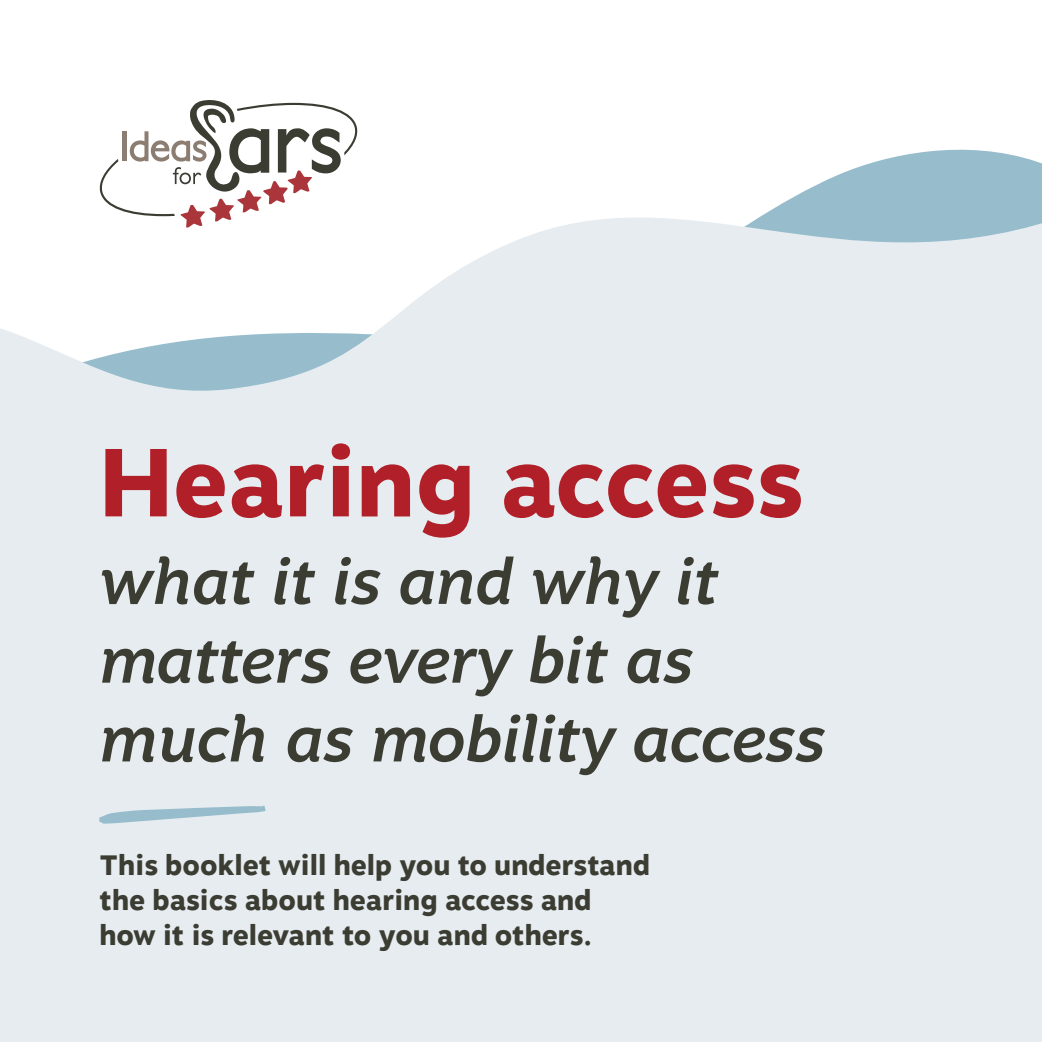
<style>
.page{position:relative;width:1042px;height:1042px;background:#fff}
.page>*{position:absolute;margin:0;border:0;box-sizing:border-box;transform-origin:0 0}
.t1{font:800 96.25px "Motiva Sans";color:#b11f28}
.Subtitle{font:italic 500 63px/78.8px "Motiva Sans";color:#3b3d33}
.t2{font:800 28px/35px "Motiva Sans";color:#3b3d33}
</style>
<div class="page">
<svg style="left:0;top:129px;width:1042px;height:293px;fill:#e6ecf0"></svg>
<div style="left:0;top:422px;width:1042px;height:620px;background:#e6ecf0"></div>
<svg style="left:99px;top:805px;width:166px;height:19px"></svg>
<svg style="left:100px;top:100px;width:257px;height:128px"></svg>
<h1 class="t1" style="left:100px;top:411px;width:705px">Hearing access</h1>
<p class="Subtitle" style="left:100px;top:543px;width:727px">what it is and why it matters every bit as much as mobility access</p>
<p class="t2" style="left:100px;top:848px;width:552px">This booklet will help you to understand the basics about hearing access and how it is relevant to you and others.</p>
</div>
